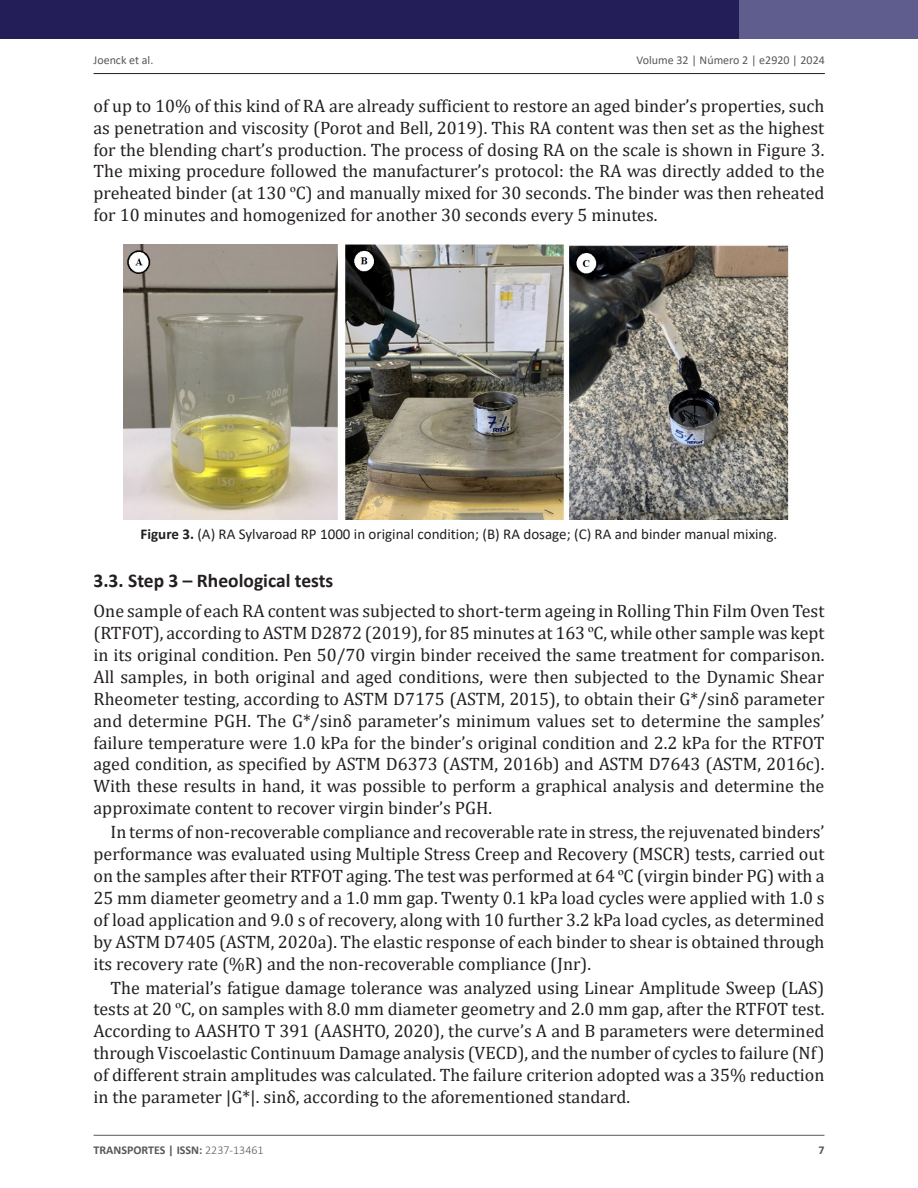
<style>
.page{position:relative;width:918px;height:1188px;background:#fff}
.page>*{position:absolute;margin:0;border:0;box-sizing:border-box;transform-origin:0 0}
.Heading2{font:700 19.5px "Calibri";color:#231f20}
.Paragraph{font:18px/21.9px "Cambria";color:#231f20;text-align:justify}
.ParagraphAlt{font:18px/21.9px "Cambria";color:#231f20;text-align:justify}
.FigureCaption{font:15px "Calibri";color:#231f20}
.t1{font:12px "Calibri";color:#57585a}
.t2{font:700 12px "Calibri";color:#57585a}
.s1{font-family:"Times New Roman"}
.s2{font-weight:700}
.s3{font-weight:300}
</style>
<div class="page">
<div style="left:0;top:0;width:829px;height:38px;background:#231e58"></div>
<div style="left:740px;top:0;width:178px;height:38px;background:#5f5c8e"></div>
<hr style="left:94px;top:1135px;width:730px;height:1px;background:#57585a">
<hr style="left:94px;top:73px;width:731px;height:1px;background:#231f20">
<img style="left:123px;top:245px;width:666px;height:275px">
<p class="t1" style="left:94px;top:52px;width:61px">Joenck et al.</p>
<p class="t1" style="left:637px;top:52px;width:190px">Volume 32 | Número 2 | e2920 | 2024</p>
<p class="Paragraph" style="left:94px;top:95px;width:732px">of up to 10% of this kind of RA are already sufficient to restore an aged binder’s properties, such as penetration and viscosity (Porot and Bell, 2019). This RA content was then set as the highest for the blending chart’s production. The process of dosing RA on the scale is shown in Figure 3.<br>The mixing procedure followed the manufacturer’s protocol: the RA was directly added to the preheated binder (at 130 <span class="s1">º</span>C) and manually mixed for 30 seconds. The binder was then reheated for 10 minutes and homogenized for another 30 seconds every 5 minutes.</p>
<p class="FigureCaption" style="left:141px;top:523px;width:638px"><span class="s2">Figure 3.</span> (A) RA Sylvaroad RP 1000 in original condition; (B) RA dosage; (C) RA and binder manual mixing.</p>
<p class="Heading2" style="left:94px;top:567px;width:241px">3.3. Step 3 – Rheological tests</p>
<p class="ParagraphAlt" style="left:94px;top:600px;width:732px">One sample of each RA content was subjected to short-term ageing in Rolling Thin Film Oven Test (RTFOT), according to ASTM D2872 (2019), for 85 minutes at 163 <span class="s1">º</span>C, while other sample was kept in its original condition. Pen 50/70 virgin binder received the same treatment for comparison.<br>All samples, in both original and aged conditions, were then subjected to the Dynamic Shear Rheometer testing, according to ASTM D7175 (ASTM, 2015), to obtain their G*/sinδ parameter and determine PGH. The G*/sinδ parameter’s minimum values set to determine the samples’ failure temperature were 1.0 kPa for the binder’s original condition and 2.2 kPa for the RTFOT aged condition, as specified by ASTM D6373 (ASTM, 2016b) and ASTM D7643 (ASTM, 2016c).<br>With these results in hand, it was possible to perform a graphical analysis and determine the approximate content to recover virgin binder’s PGH.</p>
<p class="Paragraph" style="left:94px;top:821px;width:732px;text-indent:17px">In terms of non-recoverable compliance and recoverable rate in stress, the rejuvenated binders’ performance was evaluated using Multiple Stress Creep and Recovery (MSCR) tests, carried out on the samples after their RTFOT aging. The test was performed at 64 <span class="s1">º</span>C (virgin binder PG) with a 25 mm diameter geometry and a 1.0 mm gap. Twenty 0.1 kPa load cycles were applied with 1.0 s of load application and 9.0 s of recovery, along with 10 further 3.2 kPa load cycles, as determined by ASTM D7405 (ASTM, 2020a). The elastic response of each binder to shear is obtained through its recovery rate (%R) and the non-recoverable compliance (Jnr).</p>
<p class="Paragraph" style="left:94px;top:976px;width:732px;text-indent:17px">The material’s fatigue damage tolerance was analyzed using Linear Amplitude Sweep (LAS) tests at 20 <span class="s1">º</span>C, on samples with 8.0 mm diameter geometry and 2.0 mm gap, after the RTFOT test.<br>According to AASHTO T 391 (AASHTO, 2020), the curve’s A and B parameters were determined through Viscoelastic Continuum Damage analysis (VECD), and the number of cycles to failure (Nf) of different strain amplitudes was calculated. The failure criterion adopted was a 35% reduction in the parameter |G*|. sinδ, according to the aforementioned standard.</p>
<p class="t2" style="left:94px;top:1142px;width:172px">TRANSPORTES | ISSN: <span class="s3">2237-13461</span></p>
<p class="t2" style="left:818px;top:1142px;width:8px">7</p>
</div>
